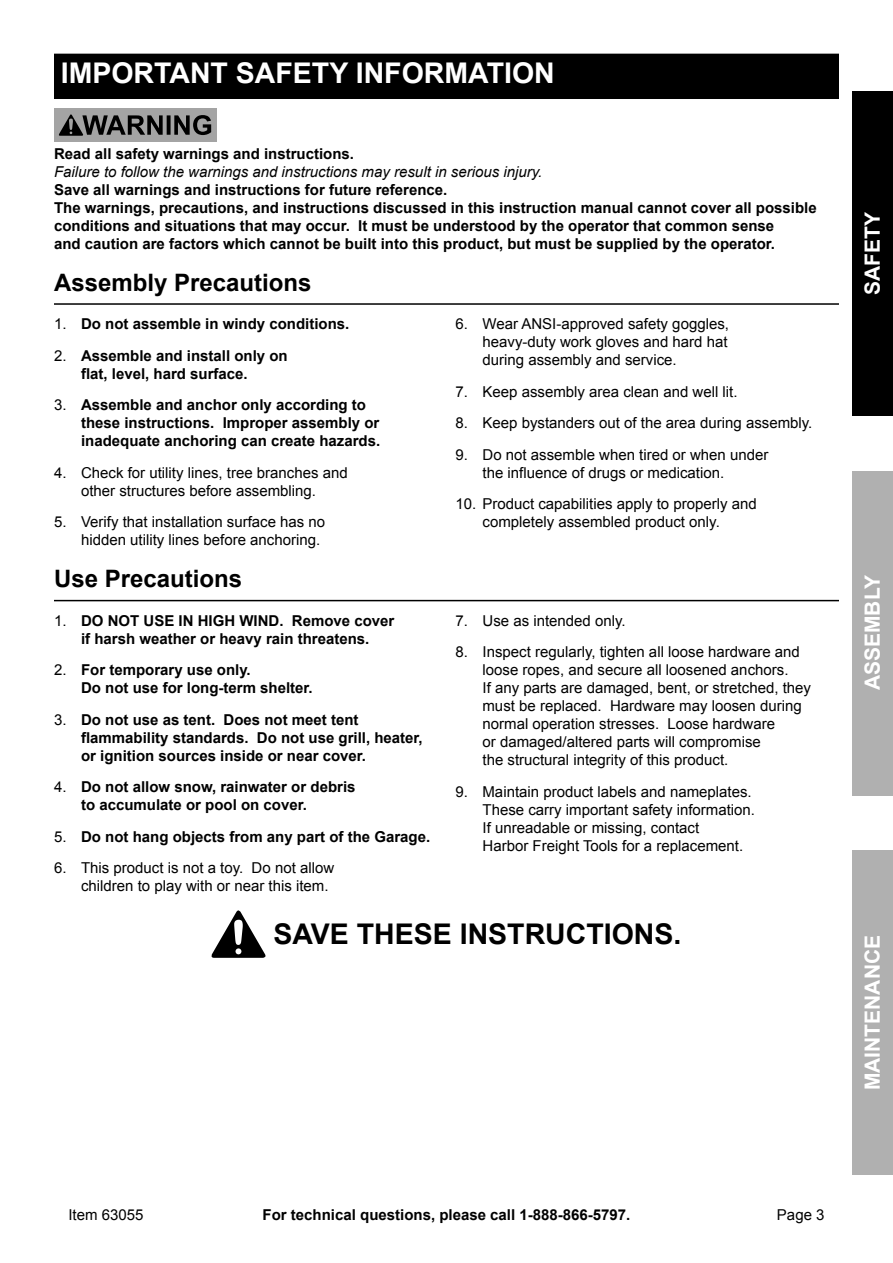
<style>
.page{position:relative;width:893px;height:1263px;background:#fff}
.page>*{position:absolute;margin:0;border:0;box-sizing:border-box;transform-origin:0 0}
.Heading{font:700 28.5px "Arial";color:#fff}
.t1{font:700 28.5px "Arial";color:#000}
.Subheading{font:700 24px "Arial";color:#000}
.t2{font:700 21px "Arial";color:#fff}
.Safety_Section_Messa{font:700 15px/18px "Arial";color:#000}
.t3{font:15px/18px "Arial";color:#000}
.s1{font-weight:400;font-style:italic}
.s2{font-weight:400}
</style>
<div class="page">
<div style="left:852px;top:850px;width:41px;height:325px;background:#b0b0b0"></div>
<div style="left:852px;top:471px;width:41px;height:324px;background:#b0b0b0"></div>
<div style="left:852px;top:91px;width:41px;height:324px;background:#000"></div>
<div style="left:54px;top:54px;width:785px;height:45px;background:#000"></div>
<hr style="left:54px;top:303px;width:785px;height:2px;background:#000">
<div style="left:54px;top:108px;width:162px;height:34px;background:#a4a4a4"></div>
<svg style="left:59px;top:114px;width:152px;height:22px"></svg>
<hr style="left:54px;top:600px;width:785px;height:1px;background:#000">
<svg style="left:211px;top:910px;width:55px;height:48px"></svg>
<p class="Heading" style="left:61px;top:54px;width:495px">IMPORTANT SAFETY INFORMATION</p>
<p class="Safety_Section_Messa" style="left:54px;top:145px;width:764px">Read all safety warnings and instructions.<br><span class="s1">Failure to follow the warnings and instructions may result in serious injury.<br></span>Save all warnings and instructions for future reference.<br>The warnings, precautions, and instructions discussed in this instruction manual cannot cover all possible conditions and situations that may occur. It must be understood by the operator that common sense<br>and caution are factors which cannot be built into this product, but must be supplied by the operator.</p>
<p class="Subheading" style="left:54px;top:266px;width:259px">Assembly Precautions</p>
<p class="Safety_Section_Messa" style="left:54px;top:315px;width:297px"><span class="s2">1.</span> Do not assemble in windy conditions.</p>
<p class="Safety_Section_Messa" style="left:81px;top:347px;width:208px;text-indent:-27px"><span class="s2">2.</span> Assemble and install only on flat, level, hard surface.</p>
<p class="Safety_Section_Messa" style="left:81px;top:396px;width:301px;text-indent:-27px"><span class="s2">3.</span> Assemble and anchor only according to these instructions. Improper assembly or inadequate anchoring can create hazards.</p>
<p class="t3" style="left:54px;top:463px;width:295px;text-align:center">4. Check for utility lines, tree branches and other structures before assembling.</p>
<p class="t3" style="left:81px;top:513px;width:246px;text-indent:-27px">5. Verify that installation surface has no hidden utility lines before anchoring.</p>
<p class="t3" style="left:482px;top:315px;width:248px;text-align:justify;text-indent:-27px">6. Wear ANSI-approved safety goggles, heavy-duty work gloves and hard hat during assembly and service.</p>
<p class="t3" style="left:455px;top:382px;width:284px">7. Keep assembly area clean and well lit.</p>
<p class="t3" style="left:455px;top:414px;width:358px">8. Keep bystanders out of the area during assembly.</p>
<p class="t3" style="left:482px;top:445px;width:287px;text-indent:-27px">9. Do not assemble when tired or when under the influence of drugs or medication.</p>
<p class="t3" style="left:482px;top:495px;width:276px;text-indent:-27px">10. Product capabilities apply to properly and completely assembled product only.</p>
<p class="Subheading" style="left:54px;top:563px;width:190px">Use Precautions</p>
<p class="Safety_Section_Messa" style="left:54px;top:612px;width:342px;text-align:center"><span class="s2">1.</span> DO NOT USE IN HIGH WIND. Remove cover if harsh weather or heavy rain threatens.</p>
<p class="Safety_Section_Messa" style="left:81px;top:661px;width:233px;text-indent:-27px"><span class="s2">2.</span> For temporary use only.<br>Do not use for long-term shelter.</p>
<p class="Safety_Section_Messa" style="left:81px;top:711px;width:343px;text-indent:-27px"><span class="s2">3.</span> Do not use as tent. Does not meet tent flammability standards. Do not use grill, heater, or ignition sources inside or near cover.</p>
<p class="Safety_Section_Messa" style="left:81px;top:778px;width:276px;text-indent:-27px"><span class="s2">4.</span> Do not allow snow, rainwater or debris to accumulate or pool on cover.</p>
<p class="Safety_Section_Messa" style="left:54px;top:828px;width:378px"><span class="s2">5.</span> Do not hang objects from any part of the Garage.</p>
<p class="t3" style="left:81px;top:859px;width:255px;text-indent:-27px">6. This product is not a toy. Do not allow children to play with or near this item.</p>
<p class="t3" style="left:455px;top:612px;width:172px">7. Use as intended only.</p>
<p class="t3" style="left:482px;top:643px;width:330px;text-indent:-27px">8. Inspect regularly, tighten all loose hardware and loose ropes, and secure all loosened anchors.<br>If any parts are damaged, bent, or stretched, they must be replaced. Hardware may loosen during normal operation stresses. Loose hardware<br>or damaged/altered parts will compromise<br>the structural integrity of this product.</p>
<p class="t3" style="left:482px;top:783px;width:274px;text-indent:-27px">9. Maintain product labels and nameplates.<br>These carry important safety information.<br>If unreadable or missing, contact<br>Harbor Freight Tools for a replacement.</p>
<p class="t1" style="left:273px;top:915px;width:410px">SAVE THESE INSTRUCTIONS.</p>
<p class="t2" style="left:859px;top:295px;width:84px;rotate:-90deg">SAFETY</p>
<p class="t2" style="left:859px;top:690px;width:116px;rotate:-90deg">ASSEMBLY</p>
<p class="t2" style="left:859px;top:1090px;width:157px;rotate:-90deg">MAINTENANCE</p>
<p class="t3" style="left:68px;top:1206px;width:77px">Item 63055</p>
<p class="Safety_Section_Messa" style="left:263px;top:1206px;width:369px">For technical questions, please call 1-888-866-5797.</p>
<p class="t3" style="left:777px;top:1206px;width:49px">Page 3</p>
</div>
